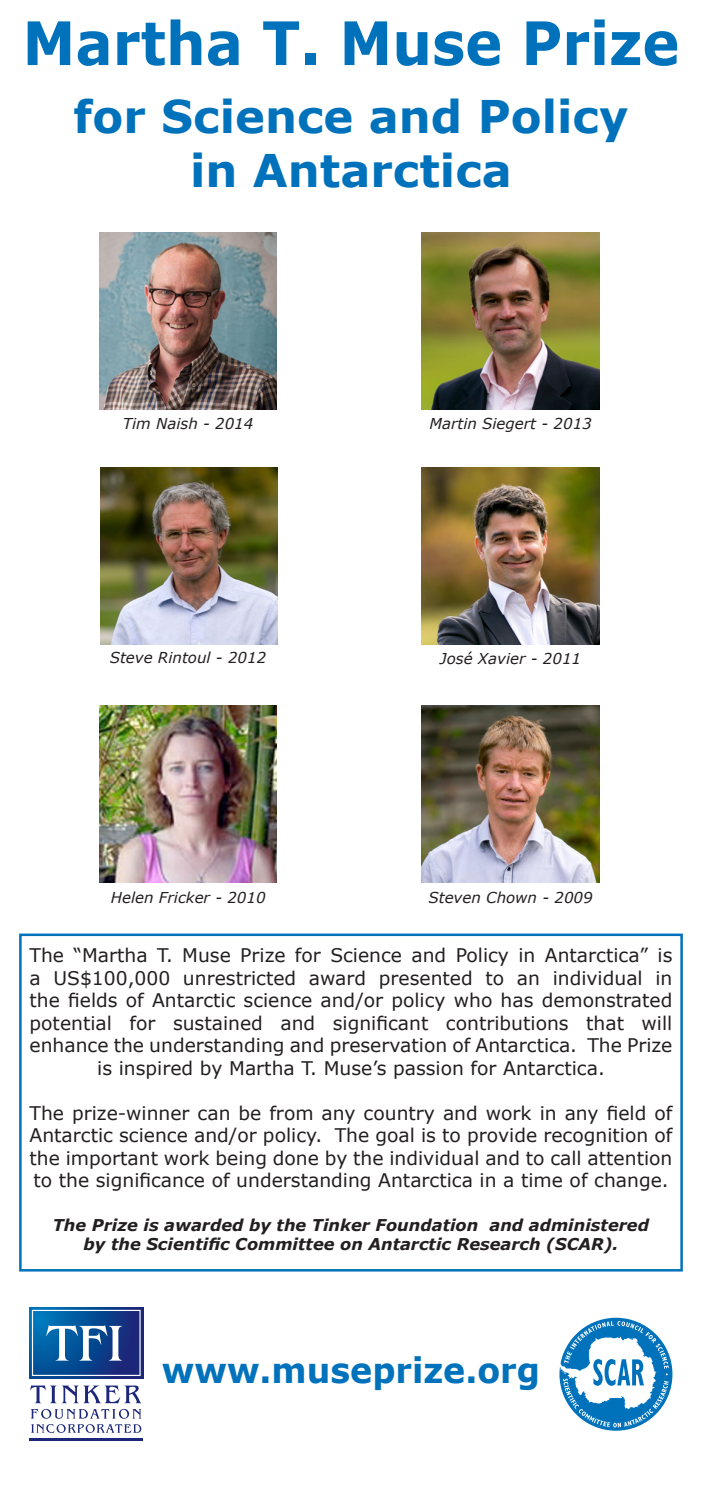
<style>
.page{position:relative;width:702px;height:1489px;background:#fff}
.page>*{position:absolute;margin:0;border:0;box-sizing:border-box;transform-origin:0 0}
.t1{font:700 60px "Verdana";color:#0072bb;scale:.93 1}
.t2{font:700 45px "Verdana";color:#0072bb}
.t3{font:700 35px "Verdana";color:#0072bb;scale:.95 1}
.t4{font:18.75px/22.5px "Verdana";color:#231f20;text-align:justify}
.t5{font:italic 700 16.25px "Verdana";color:#231f20}
.t6{font:italic 15px "Verdana";color:#231f20}
</style>
<div class="page">
<div style="left:19px;top:933px;width:663px;height:338px;border:2px solid #0072bb"></div>
<div style="left:30px;top:1307px;width:113px;height:71px;background:linear-gradient(to right,#fff,#f9f9fc)"></div>
<svg style="left:30px;top:1385px;width:111px;height:47px"></svg>
<hr style="left:30px;top:1438px;width:113px;height:2px;background:#1d2779">
<svg style="left:32px;top:1309px;width:109px;height:66px;background:#3066a3"></svg>
<svg style="left:559px;top:1317px;width:113px;height:113px"></svg>
<svg style="left:559px;top:1320px;width:109px;height:107px"></svg>
<img style="left:99px;top:233px;width:177px;height:177px">
<img style="left:422px;top:705px;width:177px;height:177px">
<img style="left:100px;top:467px;width:177px;height:177px">
<img style="left:422px;top:233px;width:177px;height:177px">
<img style="left:422px;top:467px;width:177px;height:177px">
<img style="left:99px;top:705px;width:177px;height:177px">
<p class="t1" style="left:22px;top:1px;width:707px">Martha T. Muse Prize</p>
<p class="t2" style="left:74px;top:85px;width:556px">for Science and Policy</p>
<p class="t2" style="left:190px;top:139px;width:323px">in Antarctica</p>
<p class="t6" style="left:123px;top:413px;width:132px">Tim Naish - 2014</p>
<p class="t6" style="left:429px;top:413px;width:164px">Martin Siegert - 2013</p>
<p class="t6" style="left:110px;top:647px;width:158px">Steve Rintoul - 2012</p>
<p class="t6" style="left:440px;top:647px;width:143px">José Xavier - 2011</p>
<p class="t6" style="left:111px;top:886px;width:156px">Helen Fricker - 2010</p>
<p class="t6" style="left:428px;top:886px;width:166px">Steven Chown - 2009</p>
<p class="t4" style="left:30px;top:943px;width:644px">The “Martha T. Muse Prize for Science and Policy in Antarctica” is a US$100,000 unrestricted award presented to an individual in the fields of Antarctic science and/or policy who has demonstrated</p>
<p class="t4" style="left:30px;top:1011px;width:644px">potential for sustained and significant contributions that will</p>
<p class="t4" style="left:30px;top:1033px;width:644px">enhance the understanding and preservation of Antarctica. The Prize</p>
<p class="t4" style="left:97px;top:1056px;width:509px">is inspired by Martha T. Muse’s passion for Antarctica.</p>
<p class="t4" style="left:30px;top:1101px;width:644px">The prize-winner can be from any country and work in any field of Antarctic science and/or policy. The goal is to provide recognition of the important work being done by the individual and to call attention to the significance of understanding Antarctica in a time of change.</p>
<p class="t5" style="left:53px;top:1213px;width:597px">The Prize is awarded by the Tinker Foundation and administered</p>
<p class="t5" style="left:83px;top:1232px;width:536px">by the Scientific Committee on Antarctic Research (SCAR).</p>
<p class="t3" style="left:162px;top:1345px;width:399px">www.museprize.org</p>
</div>
